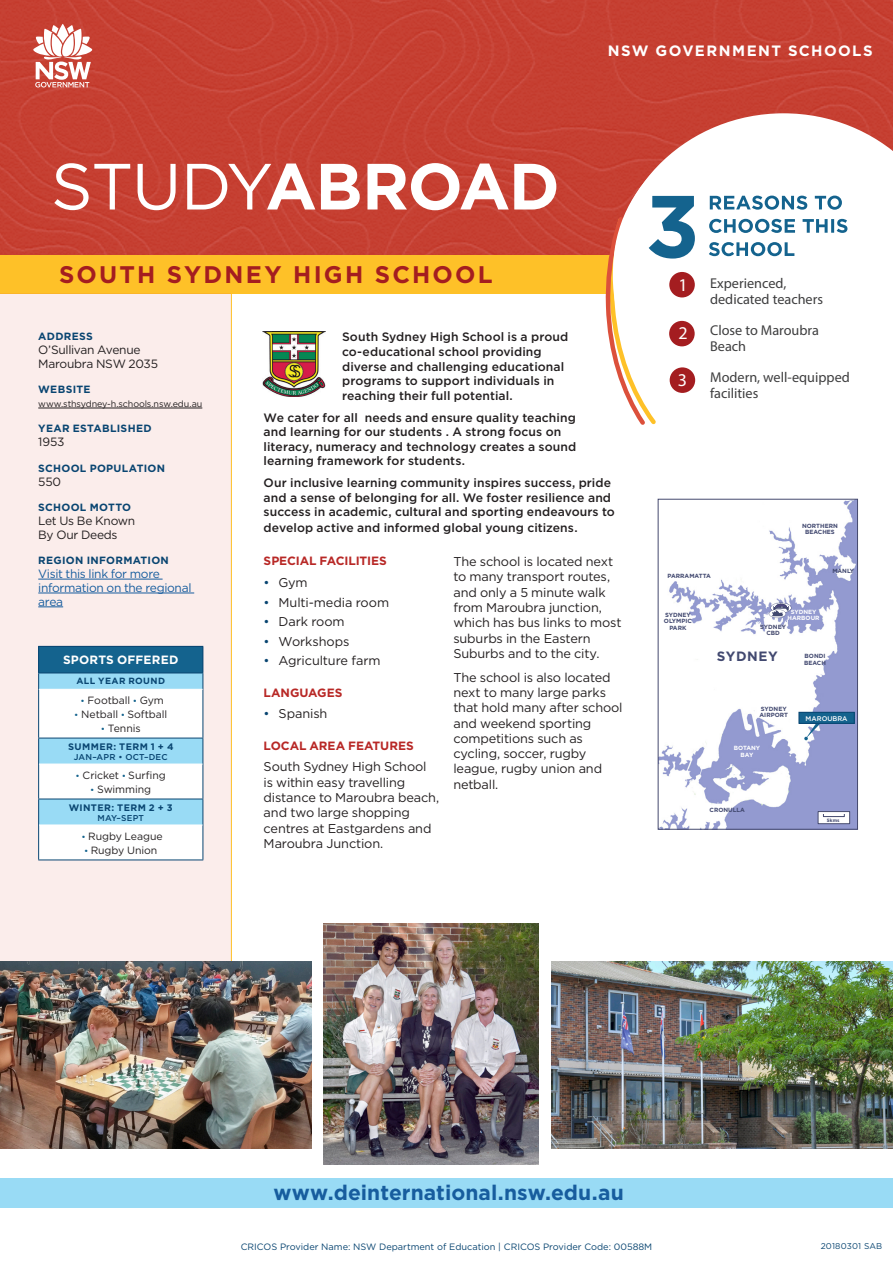
<style>
.page{position:relative;width:893px;height:1263px;background:#fff}
.page>*{position:absolute;margin:0;border:0;box-sizing:border-box;transform-origin:0 0}
.H1__School_Name{font:700 24px "Gotham";letter-spacing:.095em;color:#a41d20}
.t1{font:700 21px "Gotham";letter-spacing:.005em;color:#175d9e}
.course_headings{font:18px "Myriad Pro";color:#fff}
.t2{font:700 15px "Gotham";letter-spacing:.095em;color:#fff}
.P___3_Reasons{font:14.25px/16.2px "Myriad Pro";color:#3e3e3f}
.t3{font:700 13.5px "Gotham";letter-spacing:.05em;color:#424970}
.P___Main_Text{font:12.75px/15.3px "Gotham";letter-spacing:-.01em;color:#231f20}
.P___Main_Intro{font:500 12.15px/14.5px "Gotham";letter-spacing:.005em;color:#231f20}
.P___Box_LIne_2{font:12px/13.8px "Gotham";letter-spacing:-.02em;color:#231f20}
.P___Box_LIne_2_-_LIN{font:12px/13.8px "Gotham";letter-spacing:-.025em;color:#175d9e}
.H3___Sub_heading__Ma{font:700 12px "Gotham";letter-spacing:-.005em;color:#b82826}
.course_headings-2{font:700 12px "Gotham";letter-spacing:.015em;color:#fff}
.Table__Sports{font:10.5px "Gotham";letter-spacing:-.005em;color:#231f20}
.H2___Box_Line_1{font:700 10.5px "Gotham";letter-spacing:.03em;color:#094571}
.Table__Season{font:700 9.45px "Gotham";letter-spacing:.045em;color:#094571}
.t4{font:9.15px "Gotham";color:#094571}
.P___Box_LIne_2_-_LIN-2{font:9px "Gotham";letter-spacing:-.015em;color:#231f20}
.Table__Season-2{font:700 9px "Gotham";letter-spacing:.04em;color:#094571}
.Table__Months{font:500 8.55px "Gotham";letter-spacing:.02em;color:#094571}
.t5{font:8.4px "Gotham";letter-spacing:.02em;color:#094571}
.course_headings-3{font:500 6.75px "Gotham";color:#fff}
.t6{font:700 6px/6.3px "Gotham";color:#424970;text-align:center}
.t7{font:700 6px/6.3px "Gotham";color:#fff;text-align:center}
.t8{font:700 6px/6.3px "Gotham";color:#454a6e;text-align:center}
.t9{font:700 4.65px "Gotham";color:#424970}
.s1{font-size:9px;color:#14638e}
.s2{color:#094571}
</style>
<div class="page">
<div style="left:0;top:0;width:893px;height:255px;background:#c64032"></div>
<hr style="left:231px;top:285px;width:1px;height:697px;background:#fec128">
<div style="left:0;top:255px;width:619px;height:38px;background:#fec128"></div>
<div style="left:0;top:293px;width:231px;height:707px;background:#fbedeb"></div>
<div style="left:0;top:1178px;width:893px;height:30px;background:#99dbf5"></div>
<svg style="left:54px;top:163px;width:502px;height:47px"></svg>
<svg style="left:613px;top:113px;width:280px;height:269px"></svg>
<svg style="left:605px;top:196px;width:90px;height:229px"></svg>
<svg style="left:709px;top:242px;width:85px;height:14px"></svg>
<svg style="left:709px;top:219px;width:138px;height:14px"></svg>
<svg style="left:710px;top:196px;width:132px;height:14px"></svg>
<svg style="left:33px;top:24px;width:59px;height:63px"></svg>
<img style="left:660px;top:501px;width:196px;height:326px">
<div style="left:658px;top:499px;width:200px;height:330px;border:1px solid #454a6e"></div>
<svg style="left:769px;top:603px;width:22px;height:15px"></svg>
<div style="left:818px;top:811px;width:32px;height:13px;background:#fff"></div>
<div style="left:823px;top:812px;width:21px;height:5px;border:1px solid #454a6e"></div>
<hr style="left:820px;top:812px;width:26px;height:2px;background:#fff">
<div style="left:818px;top:811px;width:32px;height:13px;border:1px solid #454a6e"></div>
<div style="left:799px;top:712px;width:55px;height:11px;background:#14638e"></div>
<div style="left:799px;top:712px;width:56px;height:12px;border:1px solid #094571"></div>
<svg style="left:804px;top:722px;width:18px;height:18px"></svg>
<hr style="left:38px;top:646px;width:165px;height:1px;background:#094571">
<svg style="left:38px;top:647px;width:166px;height:213px;background:#bcdbe9"></svg>
<hr style="left:39px;top:825px;width:164px;height:1px;background:#fff">
<hr style="left:38px;top:408px;width:164px;height:1px;background:#231f20">
<hr style="left:38px;top:579px;width:125px;height:1px;background:#175d9e">
<hr style="left:38px;top:593px;width:156px;height:1px;background:#175d9e">
<svg style="left:38px;top:606px;width:25px;height:1px"></svg>
<img style="left:262px;top:332px;width:63px;height:65px">
<img style="left:0;top:961px;width:311px;height:187px">
<img style="left:551px;top:962px;width:342px;height:187px">
<img style="left:324px;top:923px;width:215px;height:241px">
<div style="left:669px;top:321px;width:26px;height:25px;background:#a41d20;border-radius:50%"></div>
<div style="left:670px;top:367px;width:25px;height:26px;background:#a41d20;border-radius:50%"></div>
<div style="left:669px;top:272px;width:26px;height:25px;background:#a41d20;border-radius:50%"></div>
<p class="t2" style="left:608px;top:41px;width:266px">NSW GOVERNMENT SCHOOLS</p>
<h1 class="H1__School_Name" style="left:59px;top:258px;width:435px">SOUTH SYDNEY HIGH SCHOOL</h1>
<h2 class="H2___Box_Line_1" style="left:38px;top:329px;width:56px">ADDRESS</h2>
<p class="P___Box_LIne_2" style="left:38px;top:343px;width:104px">O’Sullivan Avenue</p>
<p class="P___Box_LIne_2" style="left:38px;top:356px;width:121px">Maroubra NSW 2035</p>
<h2 class="H2___Box_Line_1" style="left:38px;top:382px;width:54px">WEBSITE</h2>
<p class="P___Box_LIne_2_-_LIN-2" style="left:38px;top:398px;width:166px">www.sthsydney-h.schools.nsw.edu.au</p>
<h2 class="H2___Box_Line_1" style="left:38px;top:422px;width:115px">YEAR ESTABLISHED</h2>
<p class="P___Box_LIne_2" style="left:38px;top:435px;width:28px">1953</p>
<h2 class="H2___Box_Line_1" style="left:38px;top:461px;width:128px">SCHOOL POPULATION</h2>
<p class="P___Box_LIne_2" style="left:38px;top:474px;width:24px">550</p>
<h2 class="H2___Box_Line_1" style="left:38px;top:500px;width:94px">SCHOOL MOTTO</h2>
<p class="P___Box_LIne_2" style="left:38px;top:513px;width:99px">Let Us Be Known<br>By Our Deeds</p>
<h2 class="H2___Box_Line_1" style="left:38px;top:553px;width:132px">REGION INFORMATION</h2>
<p class="P___Box_LIne_2_-_LIN" style="left:38px;top:566px;width:155px">Visit this link for more information on the regional area</p>
<p class="course_headings-2" style="left:63px;top:652px;width:117px">SPORTS OFFERED</p>
<p class="Table__Season-2" style="left:76px;top:675px;width:90px">ALL YEAR ROUND</p>
<p class="Table__Sports" style="left:81px;top:694px;width:85px"><span class="s1">•</span> Football <span class="s1">•</span> Gym</p>
<p class="Table__Sports" style="left:74px;top:707px;width:94px"><span class="s1">•</span> Netball <span class="s1">•</span> Softball</p>
<p class="Table__Sports" style="left:101px;top:721px;width:41px"><span class="s1">•</span> Tennis</p>
<p class="Table__Season" style="left:68px;top:740px;width:107px">SUMMER: TERM 1 + 4</p>
<p class="Table__Months" style="left:74px;top:751px;width:95px">JAN–APR • OCT–DEC</p>
<p class="Table__Sports" style="left:76px;top:768px;width:92px"><span class="s1">•</span> Cricket <span class="s1">•</span> Surfing</p>
<p class="Table__Sports" style="left:90px;top:782px;width:62px"><span class="s1">•</span> Swimming</p>
<p class="Table__Season" style="left:69px;top:801px;width:106px">WINTER: TERM 2 + 3</p>
<p class="Table__Months" style="left:98px;top:812px;width:48px">MAY–SEPT</p>
<p class="Table__Sports" style="left:82px;top:829px;width:83px"><span class="s1">•</span> Rugby League</p>
<p class="Table__Sports" style="left:84px;top:843px;width:75px"><span class="s1">•</span> Rugby Union</p>
<p class="P___Main_Intro" style="left:342px;top:330px;width:228px">South Sydney High School is a proud co-educational school providing diverse and challenging educational programs to support individuals in reaching their full potential.</p>
<p class="P___Main_Intro" style="left:264px;top:410px;width:314px">We cater for all needs and ensure quality teaching and learning for our students . A strong focus on literacy, numeracy and technology creates a sound learning framework for students.</p>
<p class="P___Main_Intro" style="left:264px;top:475px;width:353px">Our inclusive learning community inspires success, pride and a sense of belonging for all. We foster resilience and success in academic, cultural and sporting endeavours to develop active and informed global young citizens.</p>
<h3 class="H3___Sub_heading__Ma" style="left:264px;top:553px;width:125px">SPECIAL FACILITIES</h3>
<p class="P___Main_Text" style="left:264px;top:575px;width:46px"><span class="s2">•</span> Gym</p>
<p class="P___Main_Text" style="left:264px;top:594px;width:127px"><span class="s2">•</span> Multi-media room</p>
<p class="P___Main_Text" style="left:264px;top:614px;width:83px"><span class="s2">•</span> Dark room</p>
<p class="P___Main_Text" style="left:264px;top:633px;width:87px"><span class="s2">•</span> Workshops</p>
<p class="P___Main_Text" style="left:264px;top:653px;width:118px"><span class="s2">•</span> Agriculture farm</p>
<h3 class="H3___Sub_heading__Ma" style="left:264px;top:684px;width:80px">LANGUAGES</h3>
<p class="P___Main_Text" style="left:264px;top:706px;width:65px"><span class="s2">•</span> Spanish</p>
<h3 class="H3___Sub_heading__Ma" style="left:264px;top:738px;width:152px">LOCAL AREA FEATURES</h3>
<p class="P___Main_Text" style="left:264px;top:759px;width:177px">South Sydney High School is within easy travelling distance to Maroubra beach, and two large shopping centres at Eastgardens and<br>Maroubra Junction.</p>
<p class="P___Main_Text" style="left:453px;top:554px;width:170px">The school is located next to many transport routes, and only a 5 minute walk from Maroubra junction, which has bus links to most suburbs in the Eastern<br>Suburbs and to the city.</p>
<p class="P___Main_Text" style="left:453px;top:669px;width:171px">The school is also located next to many large parks that hold many after school and weekend sporting competitions such as cycling, soccer, rugby league, rugby union and netball.</p>
<p class="course_headings" style="left:678px;top:274px;width:11px">1</p>
<p class="course_headings" style="left:678px;top:322px;width:11px">2</p>
<p class="course_headings" style="left:678px;top:369px;width:11px">3</p>
<p class="P___3_Reasons" style="left:710px;top:275px;width:114px">Experienced, dedicated teachers</p>
<p class="P___3_Reasons" style="left:710px;top:322px;width:110px">Close to Maroubra<br>Beach</p>
<p class="P___3_Reasons" style="left:710px;top:369px;width:141px">Modern, well-equipped facilities</p>
<p class="t6" style="left:802px;top:522px;width:37px">NORTHERN<br>BEACHES</p>
<p class="t6" style="left:668px;top:572px;width:45px">PARRAMATTA</p>
<p class="t6" style="left:664px;top:612px;width:29px">SYDNEY<br>OLYMPIC<br>PARK</p>
<p class="t6" style="left:832px;top:568px;width:23px">MANLY</p>
<p class="t7" style="left:788px;top:609px;width:33px">SYDNEY<br>HARBOUR</p>
<p class="t8" style="left:760px;top:624px;width:27px">SYDNEY<br>CBD</p>
<p class="t3" style="left:717px;top:648px;width:63px">SYDNEY</p>
<p class="t6" style="left:760px;top:705px;width:30px;text-align:left">SYDNEY<br>AIRPORT</p>
<p class="t7" style="left:734px;top:745px;width:28px">BOTANY<br>BAY</p>
<p class="t6" style="left:805px;top:653px;width:22px">BONDI</p>
<p class="t6" style="left:804px;top:659px;width:23px">BEACH</p>
<p class="course_headings-3" style="left:806px;top:714px;width:44px">MAROUBRA</p>
<p class="t6" style="left:710px;top:807px;width:37px">CRONULLA</p>
<p class="t9" style="left:827px;top:817px;width:14px">5kms</p>
<h2 class="t1" style="left:273px;top:1179px;width:352px">www.deinternational.nsw.edu.au</h2>
<p class="t4" style="left:241px;top:1240px;width:413px">CRICOS Provider Name: NSW Department of Education | CRICOS Provider Code: 00588M</p>
<p class="t5" style="left:821px;top:1240px;width:63px">20180301 SAB</p>
</div>
